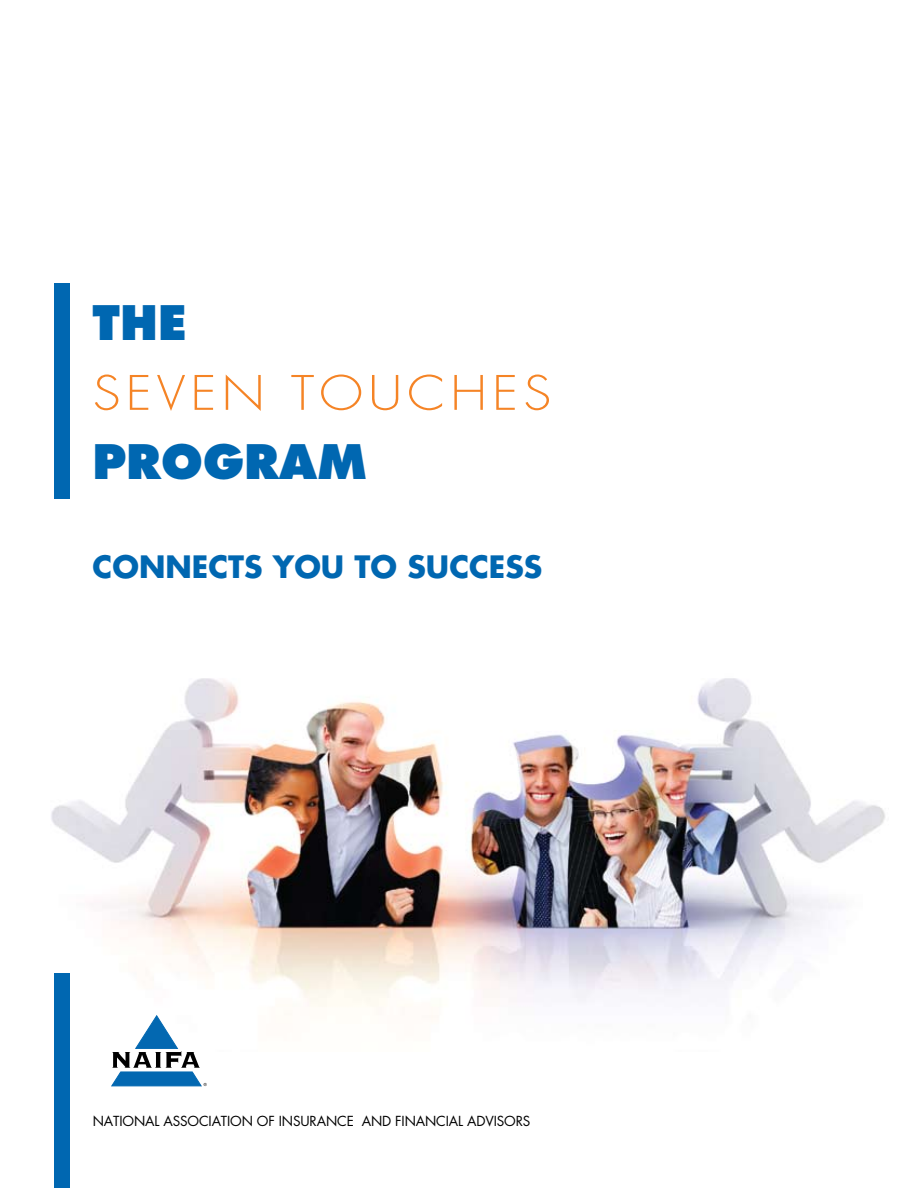
<style>
.page{position:relative;width:918px;height:1188px;background:#fff}
.page>*{position:absolute;margin:0;border:0;box-sizing:border-box;transform-origin:0 0}
.t1{font:300 46.2px "Futura Std";letter-spacing:.1em;color:#f58426;scale:1.11 1}
.t2{font:800 46.2px "Futura Std";color:#0067b1}
.t3{font:700 30px "Futura Std";color:#0067b1}
.t4{font:13.5px "Futura Std";letter-spacing:-.01em;color:#000}
</style>
<div class="page">
<div style="left:54px;top:284px;width:15px;height:215px;background:#0067b1"></div>
<img style="left:51px;top:678px;width:834px;height:373px">
<svg style="left:110px;top:1014px;width:97px;height:73px"></svg>
<div style="left:54px;top:973px;width:15px;height:215px;background:#0067b1"></div>
<h1 class="t2" style="left:93px;top:294px;width:96px">The</h1>
<h1 class="t1" style="left:93px;top:365px;width:415px">SEVEN TOUCHES</h1>
<h1 class="t2" style="left:93px;top:433px;width:276px">PROGRAM</h1>
<h2 class="t3" style="left:93px;top:547px;width:451px">CONNECTS YOU TO SUCC ESS</h2>
<p class="t4" style="left:93px;top:1112px;width:439px">NATIONAL ASSOCIATION OF IN SURANCE AN D FINANCIAL ADVISORS</p>
</div>
